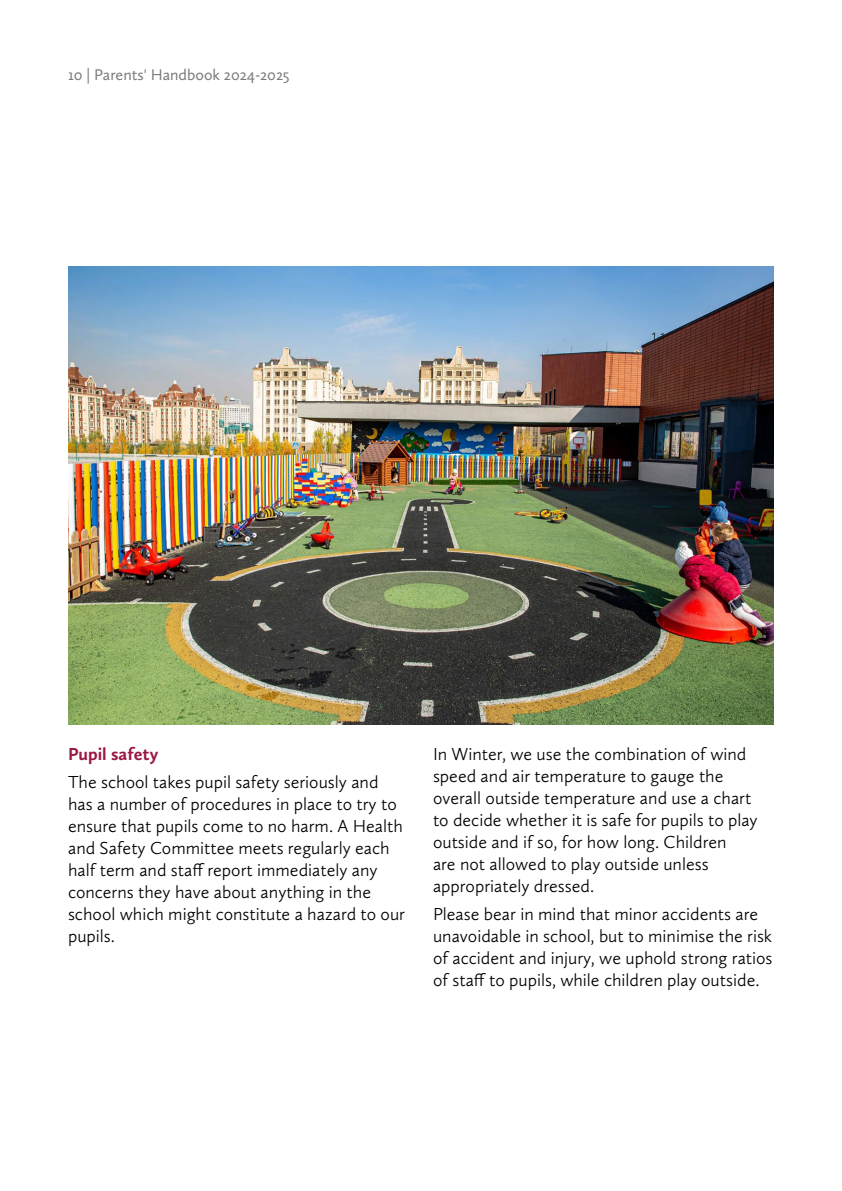
<style>
.page{position:relative;width:842px;height:1191px;background:#fff}
.page>*{position:absolute;margin:0;border:0;box-sizing:border-box;transform-origin:0 0}
.t1{font:300 18px/22px "Calluna Sans";color:#000}
.t2{font:700 18px "Calluna Sans";color:#9b1844}
.t3{font:16px "Calluna Sans";color:#7c7b7b}
</style>
<div class="page">
<img style="left:68px;top:266px;width:706px;height:459px">
<p class="t3" style="left:68px;top:65px;width:223px">10 | Parents' Handbook 2024-2025</p>
<p class="t2" style="left:68px;top:743px;width:92px">Pupil safety</p>
<p class="t1" style="left:68px;top:770px;width:339px">The school takes pupil safety seriously and has a number of procedures in place to try to ensure that pupils come to no harm. A Health and Safety Committee meets regularly each half term and staff report immediately any concerns they have about anything in the school which might constitute a hazard to our pupils.</p>
<p class="t1" style="left:433px;top:743px;width:326px">In Winter, we use the combination of wind speed and air temperature to gauge the overall outside temperature and use a chart to decide whether it is safe for pupils to play outside and if so, for how long. Children<br>are not allowed to play outside unless appropriately dressed.</p>
<p class="t1" style="left:433px;top:902px;width:341px">Please bear in mind that minor accidents are unavoidable in school, but to minimise the risk of accident and injury, we uphold strong ratios of staff to pupils, while children play outside.</p>
</div>
